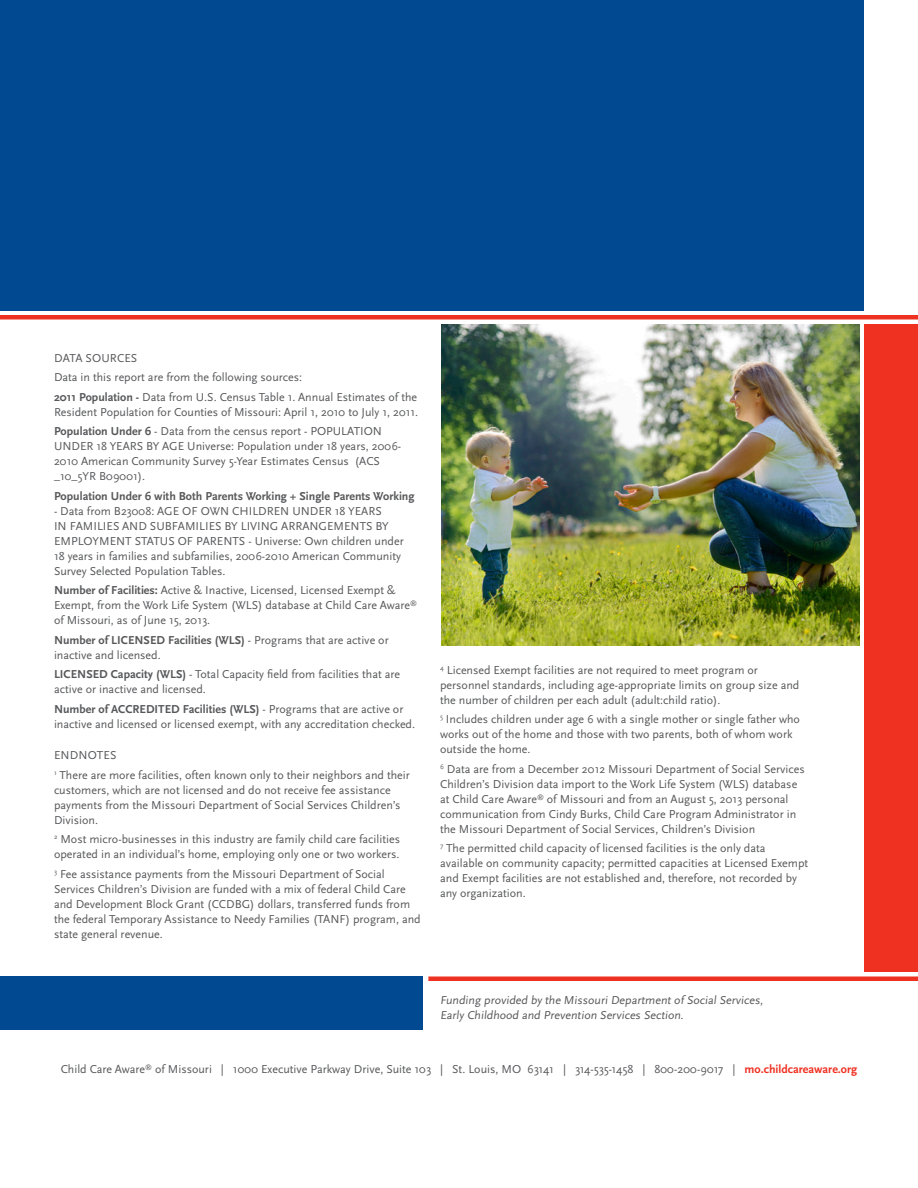
<style>
.page{position:relative;width:918px;height:1188px;background:#fff}
.page>*{position:absolute;margin:0;border:0;box-sizing:border-box;transform-origin:0 0}
.Note{font:12px/15px "Scala Sans OT";color:#57585a}
.Board_Names{font:12px "Scala Sans OT";color:#57585a}
.Note-2{font:700 12px "Scala Sans OT";color:#57585a}
.s1{font-weight:700}
.s2{font-weight:700;color:#ef3122}
</style>
<div class="page">
<div style="left:0;top:976px;width:423px;height:54px;background:#014990"></div>
<img style="left:441px;top:324px;width:419px;height:322px">
<div style="left:428px;top:976px;width:490px;height:5px;background:#ef3122"></div>
<div style="left:0;top:0;width:864px;height:310px;background:#014990"></div>
<div style="left:864px;top:324px;width:54px;height:648px;background:#ef3122"></div>
<div style="left:0;top:315px;width:918px;height:5px;background:#ef3122"></div>
<p class="Note" style="left:54px;top:350px;width:85px">DATA SOURCES</p>
<p class="Note" style="left:54px;top:370px;width:250px">Data in this report are from the following sources:</p>
<p class="Note" style="left:54px;top:389px;width:366px"><span class="s1">2011 Population -</span> Data from U.S. Census Table 1. Annual Estimates of the<br>Resident Population for Counties of Missouri: April 1, 2010 to July 1, 2011.</p>
<p class="Note" style="left:54px;top:424px;width:349px"><span class="s1">Population Under 6</span> - Data from the census report - POPULATION UNDER 18 YEARS BY AGE Universe: Population under 18 years, 2006- 2010 American Community Survey 5-Year Estimates Census (ACS _10_5YR B09001).</p>
<p class="Note-2" style="left:54px;top:489px;width:362px">Population Under 6 with Both Parents Working + Single Parents Working</p>
<p class="Note" style="left:54px;top:503px;width:351px">- Data from B23008: AGE OF OWN CHILDREN UNDER 18 YEARS<br>IN FAMILIES AND SUBFAMILIES BY LIVING ARRANGEMENTS BY EMPLOYMENT STATUS OF PARENTS - Universe: Own children under 18 years in families and subfamilies, 2006-2010 American Community Survey Selected Population Tables.</p>
<p class="Note" style="left:54px;top:583px;width:364px"><span class="s1">Number of Facilities:</span> Active &amp; Inactive, Licensed, Licensed Exempt &amp;<br>Exempt, from the Work Life System (WLS) database at Child Care Aware<sup>® </sup>of Missouri, as of June 15, 2013.</p>
<p class="Note" style="left:54px;top:632px;width:336px"><span class="s1">Number of LICENSED Facilities (WLS)</span> - Programs that are active or inactive and licensed.</p>
<p class="Note" style="left:54px;top:667px;width:348px"><span class="s1">LICENSED Capacity (WLS)</span> - Total Capacity field from facilities that are active or inactive and licensed.</p>
<p class="Note" style="left:54px;top:701px;width:363px"><span class="s1">Number of ACCREDITED Facilities (WLS)</span> - Programs that are active or inactive and licensed or licensed exempt, with any accreditation checked.</p>
<p class="Note" style="left:54px;top:748px;width:64px">ENDNOTES</p>
<p class="Note" style="left:54px;top:767px;width:357px"><sup>1</sup> There are more facilities, often known only to their neighbors and their customers, which are not licensed and do not receive fee assistance payments from the Missouri Department of Social Services Children’s Division.</p>
<p class="Note" style="left:54px;top:832px;width:348px"><sup>2</sup> Most micro-businesses in this industry are family child care facilities operated in an individual’s home, employing only one or two workers.</p>
<p class="Note" style="left:54px;top:866px;width:368px"><sup>3</sup> Fee assistance payments from the Missouri Department of Social Services Children’s Division are funded with a mix of federal Child Care and Development Block Grant (CCDBG) dollars, transferred funds from the federal Temporary Assistance to Needy Families (TANF) program, and state general revenue.</p>
<p class="Note" style="left:440px;top:662px;width:361px"><sup>4</sup> Licensed Exempt facilities are not required to meet program or personnel standards, including age-appropriate limits on group size and the number of children per each adult (adult:child ratio).</p>
<p class="Note" style="left:440px;top:712px;width:361px"><sup>5</sup> Includes children under age 6 with a single mother or single father who works out of the home and those with two parents, both of whom work outside the home.</p>
<p class="Note" style="left:440px;top:761px;width:366px"><sup>6</sup> Data are from a December 2012 Missouri Department of Social Services Children’s Division data import to the Work Life System (WLS) database at Child Care Aware<sup>®</sup> of Missouri and from an August 5, 2013 personal communication from Cindy Burks, Child Care Program Administrator in the Missouri Department of Social Services, Children’s Division</p>
<p class="Note" style="left:440px;top:841px;width:370px"><sup>7</sup> The permitted child capacity of licensed facilities is the only data available on community capacity; permitted capacities at Licensed Exempt and Exempt facilities are not established and, therefore, not recorded by any organization.</p>
<p class="Note" style="left:440px;top:992px;width:326px">Funding provided by the Missouri Department of Social Services,<br>Early Childhood and Prevention Services Section.</p>
<p class="Board_Names" style="left:61px;top:1062px;width:798px">Child Care Aware<sup>®</sup> of Missouri | 1000 Executive Parkway Drive, Suite 103 | St. Louis, MO 63141 | 314-535-1458 | 800-200-9017 | <span class="s2">mo.childcareaware.org</span></p>
</div>
